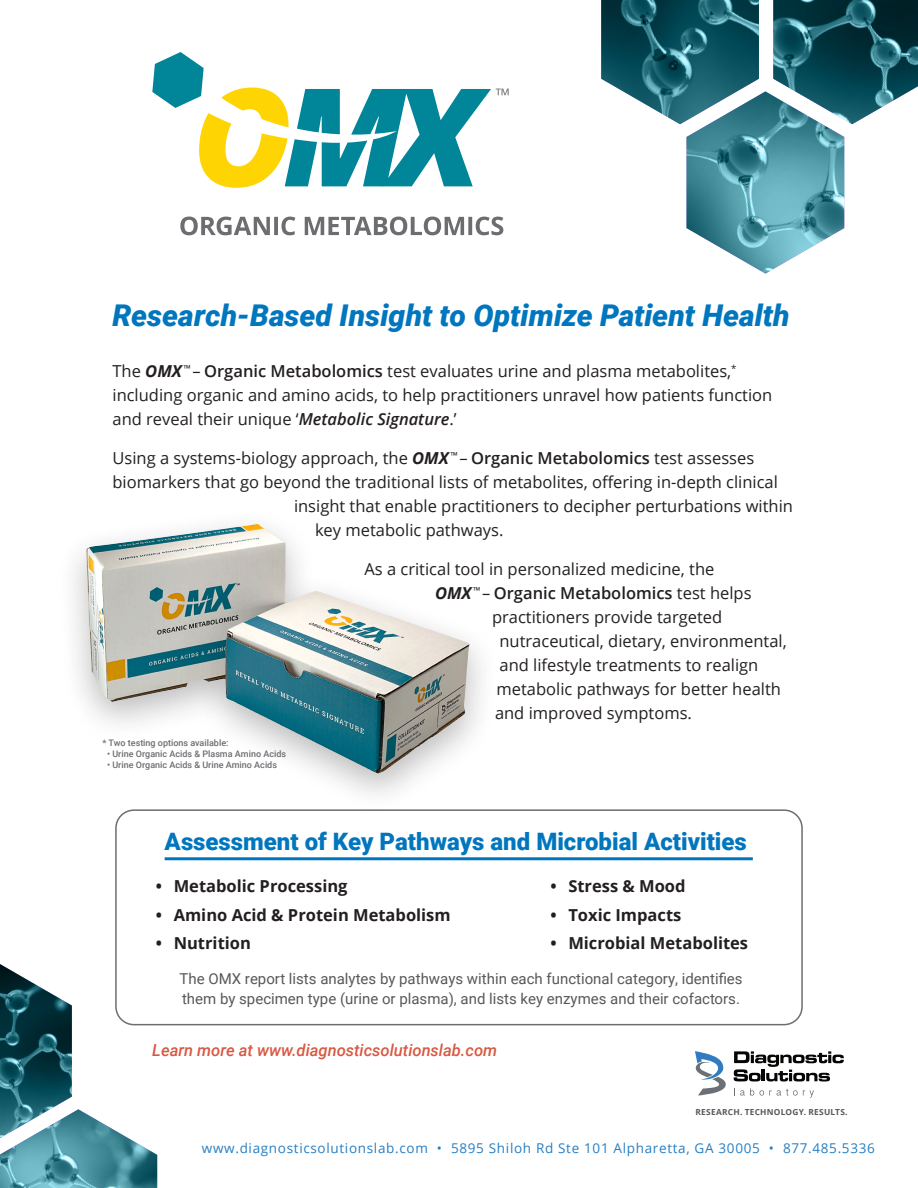
<style>
.page{position:relative;width:918px;height:1188px;background:#fff}
.page>*{position:absolute;margin:0;border:0;box-sizing:border-box;transform-origin:0 0}
.Head-2{font:italic 900 30px "Roboto";color:#0076be}
.Head-2-2{font:900 24px "Roboto";color:#0076be}
.Body_Copy{font:16.5px/24px "Open Sans";color:#231f20}
.t1{font:700 16.5px "Open Sans";color:#231f20}
.Head-2-3{font:italic 500 16.5px "Roboto";color:#d95842}
.Body_Copy-2{font:600 16.5px "Open Sans";color:#231f20}
.Head-2-4{font:15px/19.5px "Roboto";color:#57585a}
.t2{font:13.5px "Open Sans";letter-spacing:.05em;color:#267ec2}
.Head-2-5{font:500 9px "Roboto";color:#6c6d70}
.Page_Section_Title{font:700 8.4px "Open Sans";letter-spacing:.03em;color:#57585a}
.s1{font-weight:700;font-style:italic}
.s2{font-weight:600}
.s3{font-weight:600;font-style:italic}
.s4{font-weight:400}
</style>
<div class="page">
<div style="left:55px;top:505px;width:445px;height:311px;background:#231f20;opacity:.3"></div>
<img style="left:86px;top:524px;width:316px;height:249px">
<img style="left:601px;top:0;width:317px;height:274px">
<img style="left:0;top:964px;width:157px;height:224px">
<svg style="left:734px;top:1088px;width:80px;height:10px"></svg>
<svg style="left:734px;top:1051px;width:110px;height:30px"></svg>
<svg style="left:695px;top:1051px;width:31px;height:44px"></svg>
<svg style="left:180px;top:217px;width:323px;height:18px"></svg>
<svg style="left:152px;top:52px;width:357px;height:136px"></svg>
<div style="left:115px;top:809px;width:688px;height:216px;border:2px solid #6c6d70;border-radius:18px"></div>
<hr style="left:165px;top:857px;width:588px;height:3px;background:#0076be">
<p class="Head-2" style="left:112px;top:294px;width:679px">Research-Based Insight to Optimize Patient Health</p>
<p class="Body_Copy" style="left:112px;top:359px;width:661px">The <span class="s1">OMX</span> <sup>™</sup> – <span class="s2">Organic Metabolomics</span> test evaluates urine and plasma metabolites,<sup>* </sup>including organic and amino acids, to help practitioners unravel how patients function and reveal their unique ‘<span class="s3">Metabolic Signature</span>.’</p>
<p class="Body_Copy" style="left:112px;top:446px;width:643px">Using a systems-biology approach, the <span class="s1">OMX</span> <sup>™</sup> – <span class="s2">Organic Metabolomics</span> test assesses</p>
<p class="Body_Copy" style="left:112px;top:470px;width:667px">biomarkers that go beyond the traditional lists of metabolites, offering in-depth clinical</p>
<p class="Body_Copy" style="left:294px;top:494px;width:501px">insight that enable practitioners to decipher perturbations within</p>
<p class="Body_Copy" style="left:315px;top:518px;width:190px">key metabolic pathways.</p>
<p class="Body_Copy" style="left:364px;top:557px;width:351px">As a critical tool in personalized medicine, the</p>
<p class="Body_Copy-2" style="left:435px;top:582px;width:318px"><span class="s1">OMX</span> <sup>™</sup> <span class="s4">–</span> Organic Metabolomics <span class="s4">test helps</span></p>
<p class="Body_Copy" style="left:492px;top:605px;width:232px">practitioners provide targeted</p>
<p class="Body_Copy" style="left:500px;top:629px;width:289px">nutraceutical, dietary, environmental,</p>
<p class="Body_Copy" style="left:500px;top:653px;width:260px">and lifestyle treatments to realign</p>
<p class="Body_Copy" style="left:496px;top:677px;width:286px">metabolic pathways for better health</p>
<p class="Body_Copy" style="left:495px;top:701px;width:199px">and improved symptoms.</p>
<p class="Head-2-5" style="left:103px;top:737px;width:127px">* Two testing options available:</p>
<p class="Head-2-5" style="left:107px;top:748px;width:181px">• Urine Organic Acids &amp; Plasma Amino Acids</p>
<p class="Head-2-5" style="left:107px;top:758px;width:171px">• Urine Organic Acids &amp; Urine Amino Acids</p>
<p class="Head-2-2" style="left:165px;top:824px;width:584px">Assessment of Key Pathways and Microbial Activities</p>
<p class="t1" style="left:156px;top:874px;width:193px">• Metabolic Processing</p>
<p class="t1" style="left:156px;top:903px;width:296px">• Amino Acid &amp; Protein Metabolism</p>
<p class="t1" style="left:156px;top:931px;width:97px">• Nutrition</p>
<p class="t1" style="left:550px;top:874px;width:137px">• Stress &amp; Mood</p>
<p class="t1" style="left:550px;top:903px;width:133px">• Toxic Impacts</p>
<p class="t1" style="left:550px;top:931px;width:199px">• Microbial Metabolites</p>
<p class="Head-2-4" style="left:180px;top:968px;width:565px">The OMX report lists analytes by pathways within each functional category, identifies them by specimen type (urine or plasma), and lists key enzymes and their cofactors.</p>
<p class="Head-2-3" style="left:152px;top:1039px;width:346px">Learn more at www.diagnosticsolutionslab.com</p>
<p class="Page_Section_Title" style="left:695px;top:1107px;width:154px">RESEARCH. TECHNOLOGY. RESULTS.</p>
<p class="t2" style="left:202px;top:1139px;width:674px">www.diagnosticsolutionslab.com • 5895 Shiloh Rd Ste 101 Alpharetta, GA 30005 • 877.485.5336</p>
</div>
